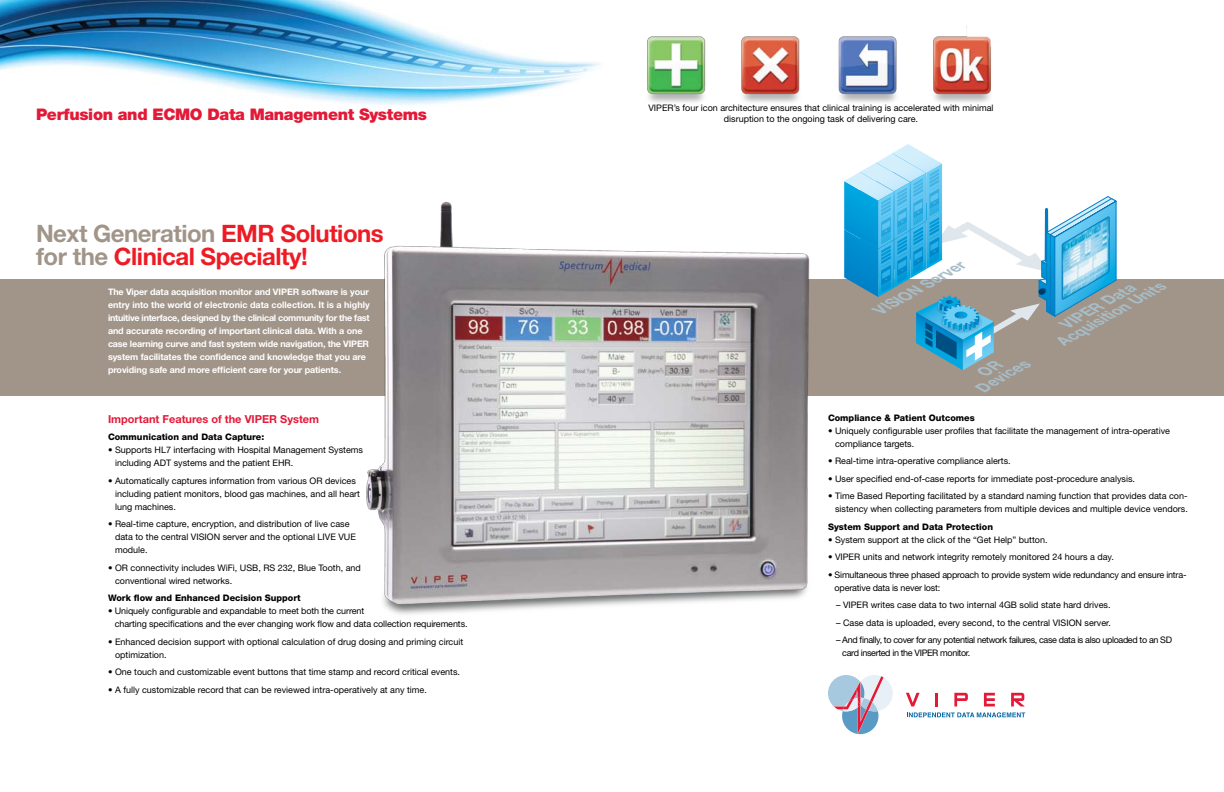
<style>
.page{position:relative;width:1224px;height:792px;background:#fff}
.page>*{position:absolute;margin:0;border:0;box-sizing:border-box;transform-origin:0 0}
.t1{font:700 24px/23px "Helvetica Neue";letter-spacing:-.02em;color:#ed1c24}
.t2{font:900 16px "Helvetica Neue";letter-spacing:-.02em;color:#e31937}
.t3{font:italic 700 14.7px/13.1px "Helvetica Neue";color:#a7bdc8}
.t4{font:700 11px "Helvetica Neue";color:#e31937}
.t5{font:9px/13px "Helvetica Neue";color:#000}
.t6{font:700 9px/13px "Helvetica Neue";letter-spacing:-.01em;color:#fff}
.t7{font:800 9px "Helvetica Neue";color:#000}
.t8{font:9px/13px "Helvetica Neue";letter-spacing:-.04em;color:#000}
.t9{font:9px/13px "Helvetica Neue";letter-spacing:-.02em;color:#000}
.s1{color:#a19589}
</style>
<div class="page">
<img style="left:0;top:0;width:599px;height:105px">
<div style="left:0;top:279px;width:1224px;height:117px;background:#a19589"></div>
<svg style="left:828px;top:675px;width:65px;height:59px"></svg>
<svg style="left:906px;top:693px;width:14px;height:13px"></svg>
<svg style="left:936px;top:693px;width:2px;height:13px"></svg>
<svg style="left:954px;top:693px;width:14px;height:13px"></svg>
<svg style="left:984px;top:693px;width:11px;height:13px"></svg>
<svg style="left:1011px;top:693px;width:14px;height:13px"></svg>
<svg style="left:907px;top:712px;width:118px;height:5px"></svg>
<svg style="left:852px;top:144px;width:265px;height:226px"></svg>
<img style="left:647px;top:25px;width:344px;height:78px">
<img style="left:366px;top:177px;width:588px;height:438px">
<h2 class="t2" style="left:36px;top:105px;width:393px">Perfusion and ECMO Data Management Systems</h2>
<h1 class="t1" style="left:36px;top:222px;width:349px"><span class="s1">Next Generation</span> EMR Solutions <span class="s1">for the</span> Clinical Specialty!</h1>
<p class="t6" style="left:108px;top:285px;width:263px">The Viper data acquisition monitor and VIPER software is your entry into the world of electronic data collection. It is a highly intuitive interface, designed by the clinical community for the fast and accurate recording of important clinical data. With a one case learning curve and fast system wide navigation, the VIPER system facilitates the confidence and knowledge that you are providing safe and more efficient care for your patients.</p>
<p class="t4" style="left:108px;top:412px;width:213px">Important Features of the VIPER System</p>
<p class="t7" style="left:108px;top:432px;width:158px">Communication and Data Capture:</p>
<p class="t5" style="left:115px;top:443px;width:250px;text-indent:-7px">• Supports HL7 interfacing with Hospital Management Systems including ADT systems and the patient EHR.</p>
<p class="t5" style="left:115px;top:474px;width:247px;text-indent:-7px">• Automatically captures information from various OR devices including patient monitors, blood gas machines, and all heart lung machines.</p>
<p class="t5" style="left:115px;top:517px;width:242px;text-indent:-7px">• Real-time capture, encryption, and distribution of live case data to the central VISION server and the optional LIVE VUE module.</p>
<p class="t5" style="left:115px;top:561px;width:247px;text-indent:-7px">• OR connectivity includes WiFi, USB, RS 232, Blue Tooth, and conventional wired networks.</p>
<p class="t7" style="left:108px;top:592px;width:194px">Work flow and Enhanced Decision Support</p>
<p class="t5" style="left:115px;top:604px;width:354px;text-indent:-7px">• Uniquely configurable and expandable to meet both the current<br>charting specifications and the ever changing work flow and data collection requirements.</p>
<p class="t5" style="left:115px;top:635px;width:350px;text-indent:-7px">• Enhanced decision support with optional calculation of drug dosing and priming circuit optimization.</p>
<p class="t5" style="left:108px;top:665px;width:354px">• One touch and customizable event buttons that time stamp and record critical events.</p>
<p class="t5" style="left:108px;top:683px;width:320px">• A fully customizable record that can be reviewed intra-operatively at any time.</p>
<p class="t5" style="left:648px;top:102px;width:347px;line-height:11px;text-align:center">VIPER’s four icon architecture ensures that clinical training is accelerated with minimal disruption to the ongoing task of delivering care.</p>
<h3 class="t3" style="left:875px;top:304px;width:101px;rotate:-29deg">VISION Server</h3>
<h3 class="t3" style="left:972px;top:370px;width:57px;text-indent:9px;rotate:-29deg">OR<br>Devices</h3>
<h3 class="t3" style="left:1052px;top:323px;width:120px;text-indent:11px;rotate:-29deg">VIPER Data<br>Acquisition Units</h3>
<p class="t7" style="left:828px;top:412px;width:148px">Compliance &amp; Patient Outcomes</p>
<p class="t5" style="left:835px;top:424px;width:337px;text-indent:-7px">• Uniquely configurable user profiles that facilitate the management of intra-operative compliance targets.</p>
<p class="t5" style="left:828px;top:454px;width:184px">• Real-time intra-operative compliance alerts.</p>
<p class="t5" style="left:828px;top:472px;width:309px">• User specified end-of-case reports for immediate post-procedure analysis.</p>
<p class="t5" style="left:828px;top:489px;width:361px;text-align:right">• Time Based Reporting facilitated by a standard naming function that provides data con&shy;sistency when collecting parameters from multiple devices and multiple device vendors.</p>
<p class="t7" style="left:828px;top:521px;width:167px">System Support and Data Protection</p>
<p class="t5" style="left:828px;top:533px;width:221px">• System support at the click of the “Get Help” button.</p>
<p class="t5" style="left:828px;top:550px;width:287px">• VIPER units and network integrity remotely monitored 24 hours a day.</p>
<p class="t9" style="left:835px;top:568px;width:353px;text-indent:-7px">• Simultaneous three phased approach to provide system wide redundancy and ensure intra&shy;operative data is never lost:</p>
<p class="t5" style="left:836px;top:598px;width:276px">– VIPER writes case data to two internal 4GB solid state hard drives.</p>
<p class="t5" style="left:836px;top:616px;width:276px">– Case data is uploaded, every second, to the central VISION server.</p>
<p class="t8" style="left:842px;top:633px;width:331px;text-indent:-6px">– And finally, to cover for any potential network failures, case data is also uploaded to an SD card inserted in the VIPER monitor.</p>
</div>
